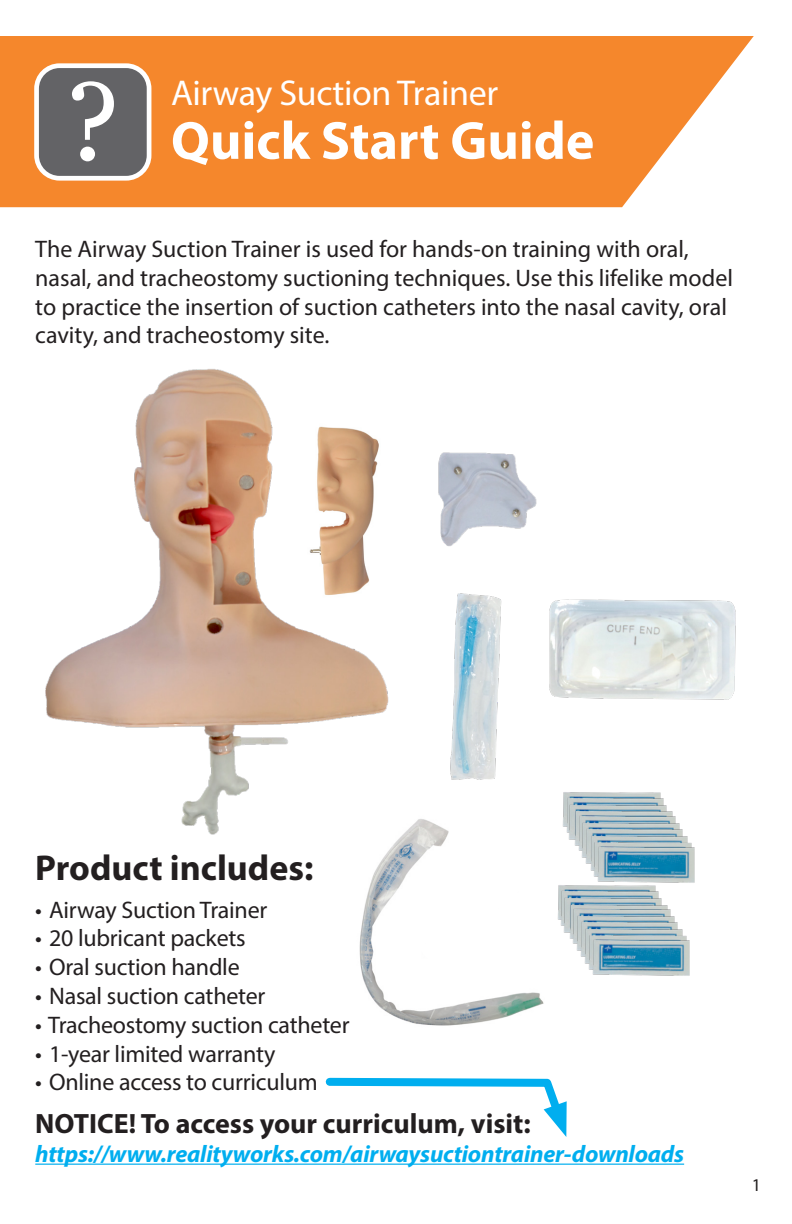
<style>
.page{position:relative;width:792px;height:1224px;background:#fff}
.page>*{position:absolute;margin:0;border:0;box-sizing:border-box;transform-origin:0 0}
.t1{font:700 54px "Myriad Pro";color:#fff}
.t2{font:36px "Myriad Pro";letter-spacing:-.01em;color:#fff}
.SUBHEAD_BLACK{font:700 36px "Myriad Pro";color:#231f20}
.t3{font:700 28px "Myriad Pro";color:#231f20}
.SUBHEAD_BLACK-2{font:24px/28.8px "Myriad Pro";letter-spacing:-.005em;color:#231f20}
.t4{font:italic 700 24px "Myriad Pro";letter-spacing:-.01em;color:#00aeef}
.t5{font:18px "Myriad Pro";color:#231f20}
</style>
<div class="page">
<hr style="left:35px;top:1164px;width:649px;height:1px;background:#00aeef">
<svg style="left:0;top:36px;width:754px;height:171px;background:#f59240"></svg>
<div style="left:37px;top:66px;width:112px;height:112px;background:#636366;border-radius:23px"></div>
<div style="left:34px;top:63px;width:117px;height:118px;border:5px solid #fff;border-radius:23px"></div>
<svg style="left:72px;top:81px;width:42px;height:80px"></svg>
<img style="left:359px;top:819px;width:185px;height:207px">
<svg style="left:419px;top:861px;width:119px;height:103px"></svg>
<img style="left:563px;top:792px;width:98px;height:5px">
<img style="left:562px;top:797px;width:102px;height:29px">
<img style="left:563px;top:804px;width:104px;height:35px">
<img style="left:569px;top:810px;width:104px;height:30px">
<img style="left:572px;top:815px;width:104px;height:31px">
<img style="left:576px;top:822px;width:104px;height:28px">
<img style="left:579px;top:828px;width:104px;height:30px">
<img style="left:584px;top:834px;width:107px;height:30px">
<img style="left:588px;top:843px;width:104px;height:27px">
<img style="left:591px;top:846px;width:104px;height:37px">
<img style="left:558px;top:878px;width:105px;height:12px">
<img style="left:557px;top:890px;width:102px;height:29px">
<img style="left:558px;top:897px;width:104px;height:35px">
<img style="left:564px;top:903px;width:104px;height:30px">
<img style="left:567px;top:908px;width:104px;height:31px">
<img style="left:571px;top:915px;width:104px;height:29px">
<img style="left:574px;top:921px;width:104px;height:30px">
<img style="left:579px;top:928px;width:107px;height:29px">
<img style="left:583px;top:936px;width:104px;height:28px">
<img style="left:586px;top:939px;width:104px;height:37px">
<img style="left:438px;top:452px;width:99px;height:95px">
<img style="left:450px;top:593px;width:52px;height:187px">
<img style="left:549px;top:599px;width:187px;height:101px">
<img style="left:45px;top:369px;width:354px;height:466px">
<svg style="left:325px;top:1077px;width:242px;height:60px"></svg>
<p class="t2" style="left:171px;top:71px;width:329px">Airway Suction Trainer</p>
<p class="t1" style="left:171px;top:105px;width:425px">Quick Start Guide</p>
<p class="SUBHEAD_BLACK-2" style="left:35px;top:234px;width:699px">The Airway Suction Trainer is used for hands-on training with oral, nasal, and tracheostomy suctioning techniques. Use this lifelike model to practice the insertion of suction catheters into the nasal cavity, oral cavity, and tracheostomy site.</p>
<p class="SUBHEAD_BLACK" style="left:35px;top:844px;width:280px">Product includes:</p>
<p class="SUBHEAD_BLACK-2" style="left:35px;top:895px;width:234px">• Airway Suction Trainer</p>
<p class="SUBHEAD_BLACK-2" style="left:35px;top:924px;width:212px">• 20 lubricant packets</p>
<p class="SUBHEAD_BLACK-2" style="left:35px;top:952px;width:206px">• Oral suction handle</p>
<p class="SUBHEAD_BLACK-2" style="left:35px;top:981px;width:232px">• Nasal suction catheter</p>
<p class="SUBHEAD_BLACK-2" style="left:35px;top:1010px;width:316px">• Tracheostomy suction catheter</p>
<p class="SUBHEAD_BLACK-2" style="left:35px;top:1039px;width:242px">• 1-year limited warranty</p>
<p class="SUBHEAD_BLACK-2" style="left:35px;top:1068px;width:284px">• Online access to curriculum</p>
<p class="t3" style="left:35px;top:1105px;width:497px">NOTICE! To access your curriculum, visit:</p>
<p class="t4" style="left:35px;top:1138px;width:650px">https://www.realityworks.com/airwaysuctiontrainer-downloads</p>
<p class="t5" style="left:752px;top:1174px;width:11px">1</p>
</div>
